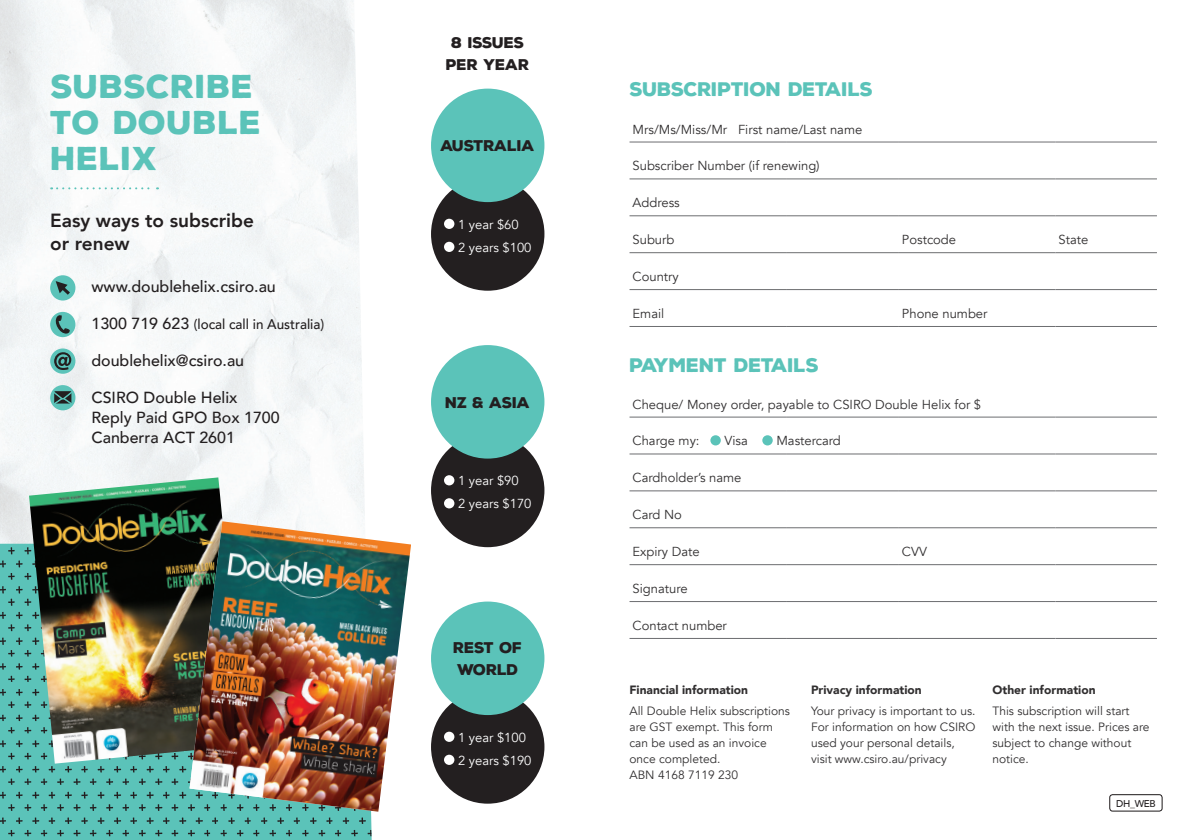
<style>
.page{position:relative;width:1191px;height:840px;background:#fff}
.page>*{position:absolute;margin:0;border:0;box-sizing:border-box;transform-origin:0 0}
.t1{font:900 32px/36px "Nexa Rust Sans";letter-spacing:.01em;color:#5bc3b9}
.t2{font:900 19px "Nexa Rust Sans";letter-spacing:-.025em;color:#5bc3b9}
.t3{font:800 19px/23px "Avenir";color:#231f20}
.t4{font:500 16px/20px "Avenir";color:#231f20}
.t5{font:900 15px/22px "Nexa Rust Sans";letter-spacing:-.025em;color:#231f20}
.t6{font:500 14px "Avenir";color:#231f20;scale:.96 1}
.t7{font:13px "Avenir";color:#312f30}
.t8{font:13px/23px "Avenir";color:#fff}
.t9{font:12px/16px "Avenir";color:#312f30}
.t10{font:900 12px "Avenir";color:#312f30}
.t11{font:500 9.8px "Avenir";color:#231f20}
.s1{font-size:16px}
</style>
<div class="page">
<img style="left:0;top:0;width:365px;height:543px">
<img style="left:0;top:543px;width:372px;height:296px">
<svg style="left:51px;top:187px;width:107px;height:2px"></svg>
<div style="left:50px;top:385px;width:25px;height:25px;background:#5bc3b9;border-radius:50%"></div>
<svg style="left:52px;top:390px;width:22px;height:15px"></svg>
<div style="left:50px;top:348px;width:25px;height:25px;background:#5bc3b9;border-radius:50%"></div>
<svg style="left:54px;top:352px;width:17px;height:18px"></svg>
<div style="left:50px;top:312px;width:25px;height:25px;background:#5bc3b9;border-radius:50%"></div>
<svg style="left:53px;top:315px;width:17px;height:19px"></svg>
<div style="left:50px;top:275px;width:25px;height:25px;background:#5bc3b9;border-radius:50%"></div>
<svg style="left:56px;top:281px;width:14px;height:13px"></svg>
<hr style="left:629px;top:141px;width:157px;height:1px;background:#6c6d70">
<hr style="left:786px;top:141px;width:113px;height:1px;background:#6c6d70">
<hr style="left:899px;top:141px;width:156px;height:1px;background:#6c6d70">
<hr style="left:1055px;top:141px;width:102px;height:1px;background:#6c6d70">
<hr style="left:629px;top:178px;width:157px;height:1px;background:#6c6d70">
<hr style="left:786px;top:178px;width:113px;height:1px;background:#6c6d70">
<hr style="left:899px;top:178px;width:156px;height:1px;background:#6c6d70">
<hr style="left:1055px;top:178px;width:102px;height:1px;background:#6c6d70">
<hr style="left:629px;top:215px;width:157px;height:1px;background:#6c6d70">
<hr style="left:786px;top:215px;width:113px;height:1px;background:#6c6d70">
<hr style="left:899px;top:215px;width:156px;height:1px;background:#6c6d70">
<hr style="left:1055px;top:215px;width:102px;height:1px;background:#6c6d70">
<hr style="left:629px;top:252px;width:157px;height:1px;background:#6c6d70">
<hr style="left:786px;top:252px;width:113px;height:1px;background:#6c6d70">
<hr style="left:899px;top:252px;width:156px;height:1px;background:#6c6d70">
<hr style="left:1055px;top:252px;width:102px;height:1px;background:#6c6d70">
<hr style="left:629px;top:289px;width:157px;height:1px;background:#6c6d70">
<hr style="left:786px;top:289px;width:113px;height:1px;background:#6c6d70">
<hr style="left:899px;top:289px;width:156px;height:1px;background:#6c6d70">
<hr style="left:1055px;top:289px;width:102px;height:1px;background:#6c6d70">
<hr style="left:629px;top:326px;width:157px;height:1px;background:#6c6d70">
<hr style="left:786px;top:326px;width:113px;height:1px;background:#6c6d70">
<hr style="left:899px;top:326px;width:156px;height:1px;background:#6c6d70">
<hr style="left:1055px;top:326px;width:102px;height:1px;background:#6c6d70">
<hr style="left:629px;top:416px;width:157px;height:1px;background:#6c6d70">
<hr style="left:786px;top:416px;width:113px;height:1px;background:#6c6d70">
<hr style="left:899px;top:416px;width:156px;height:1px;background:#6c6d70">
<hr style="left:1055px;top:416px;width:102px;height:1px;background:#6c6d70">
<hr style="left:629px;top:453px;width:157px;height:1px;background:#6c6d70">
<hr style="left:786px;top:453px;width:113px;height:1px;background:#6c6d70">
<hr style="left:899px;top:453px;width:156px;height:1px;background:#6c6d70">
<hr style="left:1055px;top:453px;width:102px;height:1px;background:#6c6d70">
<hr style="left:629px;top:490px;width:157px;height:1px;background:#6c6d70">
<hr style="left:786px;top:490px;width:113px;height:1px;background:#6c6d70">
<hr style="left:899px;top:490px;width:156px;height:1px;background:#6c6d70">
<hr style="left:1055px;top:490px;width:102px;height:1px;background:#6c6d70">
<hr style="left:629px;top:527px;width:157px;height:1px;background:#6c6d70">
<hr style="left:786px;top:527px;width:113px;height:1px;background:#6c6d70">
<hr style="left:899px;top:527px;width:156px;height:1px;background:#6c6d70">
<hr style="left:1055px;top:527px;width:102px;height:1px;background:#6c6d70">
<hr style="left:629px;top:564px;width:157px;height:1px;background:#6c6d70">
<hr style="left:786px;top:564px;width:113px;height:1px;background:#6c6d70">
<hr style="left:899px;top:564px;width:156px;height:1px;background:#6c6d70">
<hr style="left:1055px;top:564px;width:102px;height:1px;background:#6c6d70">
<hr style="left:629px;top:601px;width:157px;height:1px;background:#6c6d70">
<hr style="left:786px;top:601px;width:113px;height:1px;background:#6c6d70">
<hr style="left:899px;top:601px;width:156px;height:1px;background:#6c6d70">
<hr style="left:1055px;top:601px;width:102px;height:1px;background:#6c6d70">
<hr style="left:629px;top:637px;width:157px;height:1px;background:#6c6d70">
<hr style="left:786px;top:637px;width:113px;height:1px;background:#6c6d70">
<hr style="left:899px;top:637px;width:156px;height:1px;background:#6c6d70">
<hr style="left:1055px;top:637px;width:102px;height:1px;background:#6c6d70">
<div style="left:710px;top:435px;width:11px;height:10px;background:#5bc3b9;border-radius:50%"></div>
<div style="left:762px;top:435px;width:10px;height:10px;background:#5bc3b9;border-radius:50%"></div>
<div style="left:431px;top:689px;width:113px;height:114px;background:#231f20;border-radius:50%"></div>
<div style="left:444px;top:731px;width:10px;height:10px;background:#fff;border-radius:50%"></div>
<div style="left:444px;top:754px;width:10px;height:10px;background:#fff;border-radius:50%"></div>
<div style="left:431px;top:601px;width:113px;height:113px;background:#5bc3b9;border-radius:50%"></div>
<div style="left:431px;top:433px;width:113px;height:114px;background:#231f20;border-radius:50%"></div>
<div style="left:444px;top:475px;width:10px;height:10px;background:#fff;border-radius:50%"></div>
<div style="left:444px;top:498px;width:10px;height:10px;background:#fff;border-radius:50%"></div>
<div style="left:431px;top:345px;width:113px;height:113px;background:#5bc3b9;border-radius:50%"></div>
<div style="left:431px;top:177px;width:113px;height:113px;background:#231f20;border-radius:50%"></div>
<div style="left:444px;top:218px;width:10px;height:11px;background:#fff;border-radius:50%"></div>
<div style="left:444px;top:241px;width:10px;height:11px;background:#fff;border-radius:50%"></div>
<div style="left:431px;top:89px;width:113px;height:113px;background:#5bc3b9;border-radius:50%"></div>
<img style="left:29px;top:477px;width:215px;height:286px">
<img style="left:189px;top:521px;width:222px;height:290px">
<div style="left:1109px;top:793px;width:53px;height:18px;border:1px solid #231f20;border-radius:3px"></div>
<h1 class="t1" style="left:50px;top:69px;width:213px">SUBSCRIBE<br>TO DOUBLE<br>HELIX</h1>
<h2 class="t3" style="left:50px;top:209px;width:205px">Easy ways to subscribe or renew</h2>
<h3 class="t4" style="left:91px;top:275px;width:186px">www.doublehelix.csiro.au</h3>
<p class="t6" style="left:91px;top:311px;width:244px"><span class="s1">1300 719 623</span> (local call in Australia)</p>
<h3 class="t4" style="left:91px;top:349px;width:154px">doublehelix@csiro.au</h3>
<h3 class="t4" style="left:91px;top:386px;width:190px">CSIRO Double Helix<br>Reply Paid GPO Box 1700<br>Canberra ACT 2601</h3>
<p class="t5" style="left:446px;top:32px;width:85px;text-align:center">8 ISSUES<br>PER YEAR</p>
<p class="t5" style="left:440px;top:135px;width:96px">AUSTRALIA</p>
<p class="t8" style="left:458px;top:213px;width:75px">1 year $60<br>2 years $100</p>
<p class="t5" style="left:445px;top:391px;width:87px">NZ &amp; ASIA</p>
<p class="t8" style="left:458px;top:469px;width:75px">1 year $90<br>2 years $170</p>
<p class="t5" style="left:453px;top:636px;width:71px">REST OF<br>WORLD</p>
<p class="t8" style="left:458px;top:725px;width:75px">1 year $100<br>2 years $190</p>
<h2 class="t2" style="left:629px;top:77px;width:245px">SUBSCRIPTION DETAILS</h2>
<p class="t7" style="left:632px;top:121px;width:231px">Mrs/Ms/Miss/Mr First name/Last name</p>
<p class="t7" style="left:632px;top:158px;width:189px">Subscriber Number (if renewing)</p>
<p class="t7" style="left:632px;top:195px;width:49px">Address</p>
<p class="t7" style="left:632px;top:232px;width:43px">Suburb</p>
<p class="t7" style="left:902px;top:232px;width:56px">Postcode</p>
<p class="t7" style="left:1058px;top:232px;width:31px">State</p>
<p class="t7" style="left:632px;top:269px;width:48px">Country</p>
<p class="t7" style="left:632px;top:305px;width:33px">Email</p>
<p class="t7" style="left:902px;top:305px;width:87px">Phone number</p>
<h2 class="t2" style="left:629px;top:351px;width:191px">PAYMENT DETAILS</h2>
<p class="t7" style="left:632px;top:396px;width:350px">Cheque/ Money order, payable to CSIRO Double Helix for $</p>
<p class="t7" style="left:632px;top:433px;width:68px">Charge my:</p>
<p class="t7" style="left:724px;top:433px;width:25px">Visa</p>
<p class="t7" style="left:776px;top:433px;width:66px">Mastercard</p>
<p class="t7" style="left:632px;top:470px;width:110px">Cardholder’s name</p>
<p class="t7" style="left:632px;top:506px;width:51px">Card No</p>
<p class="t7" style="left:632px;top:543px;width:69px">Expiry Date</p>
<p class="t7" style="left:902px;top:543px;width:27px">CVV</p>
<p class="t7" style="left:632px;top:580px;width:57px">Signature</p>
<p class="t7" style="left:632px;top:617px;width:96px">Contact number</p>
<p class="t10" style="left:629px;top:678px;width:120px">Financial information</p>
<p class="t9" style="left:629px;top:703px;width:162px">All Double Helix subscriptions are GST exempt. This form can be used as an invoice once completed.<br>ABN 4168 7119 230</p>
<p class="t10" style="left:811px;top:678px;width:112px">Privacy information</p>
<p class="t9" style="left:811px;top:703px;width:166px">Your privacy is important to us.<br>For information on how CSIRO used your personal details, visit www.csiro.au/privacy</p>
<p class="t10" style="left:992px;top:678px;width:105px">Other information</p>
<p class="t9" style="left:992px;top:703px;width:159px">This subscription will start with the next issue. Prices are subject to change without notice.</p>
<p class="t11" style="left:1116px;top:794px;width:41px">DH_WEB</p>
</div>
